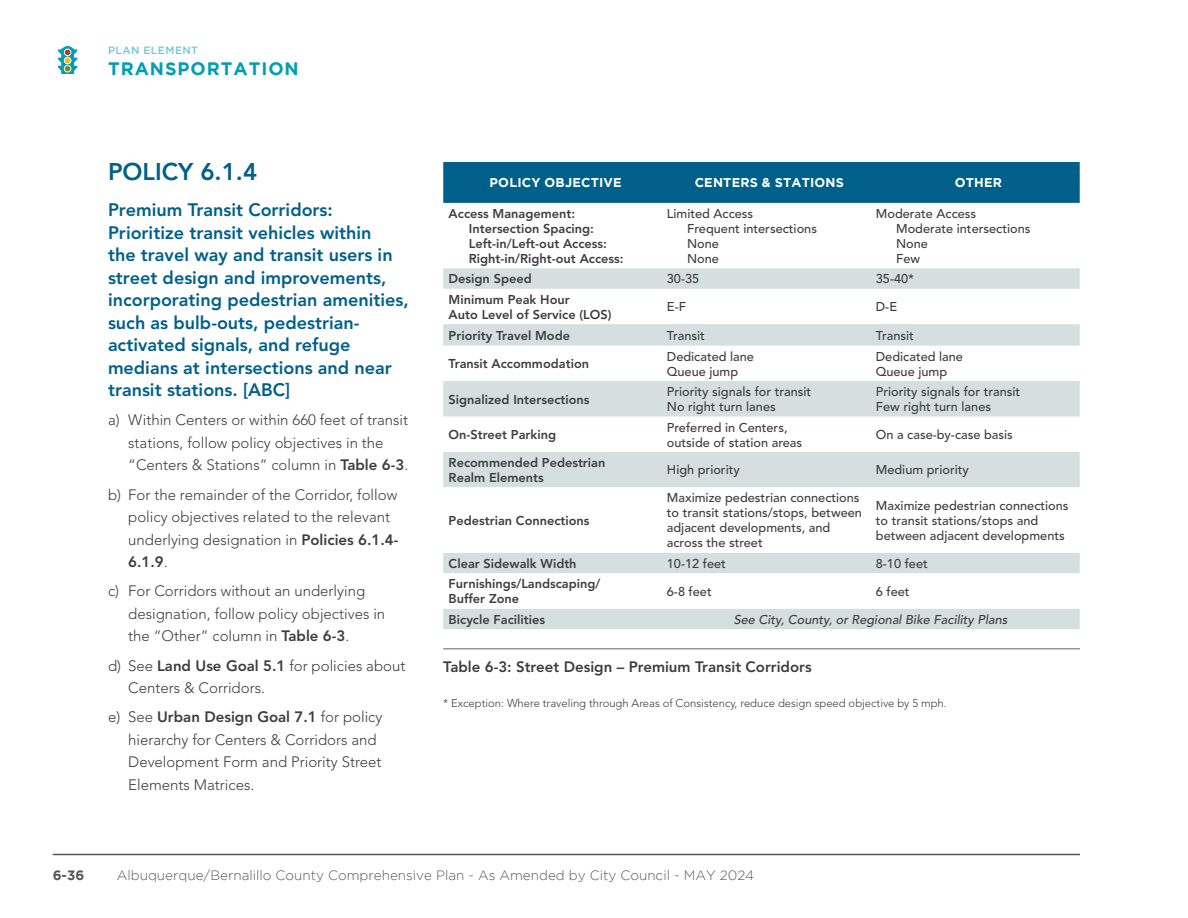
<style>
.page{position:relative;width:1188px;height:918px;background:#fff}
.page>*{position:absolute;margin:0;border:0;box-sizing:border-box;transform-origin:0 0}
.Policy_Header{font:800 24px "Avenir LT Std";color:#00608a}
.Body_Header__3_-_12pt{font:800 18px/22.5px "Avenir LT Std";color:#00608a}
.t1{font:700 18px "Gotham";letter-spacing:.055em;color:#009eb5}
.Policy_Subs{font:300 15px/22.5px "Avenir LT Std";color:#3e3e3f}
.Figure_Title{font:800 15px "Avenir LT Std";color:#3e3e3f}
.t2{font:300 13.5px "Gotham";color:#57585a}
.t3{font:700 13.5px "Gotham";color:#57585a}
.Chart_Table_Text{font:500 12.75px/15px "Avenir LT Std";color:#3e3e3f}
.Chart_Table_Text-2{font:800 12.75px/15px "Avenir LT Std";color:#3e3e3f}
.Chart_Table_Text-3{font:italic 500 12.75px "Avenir LT Std";color:#3e3e3f}
.Chart_Table_-_top_line{font:700 12.75px "Gotham";letter-spacing:.015em;color:#fff}
.Source_Text{font:300 11.25px "Avenir LT Std";color:#3e3e3f}
.t4{font:500 10.5px "Gotham";letter-spacing:.045em;color:#6fc6d5}
.s1{font-weight:800}
</style>
<div class="page">
<hr style="left:53px;top:854px;width:1027px;height:1px;background:#57585a">
<svg style="left:58px;top:46px;width:20px;height:28px"></svg>
<div style="left:64px;top:49px;width:7px;height:7px;background:#b4362f;border:1px solid #fff;border-radius:50%"></div>
<div style="left:64px;top:57px;width:7px;height:7px;background:#fcb615;border:1px solid #fff;border-radius:50%"></div>
<div style="left:64px;top:65px;width:7px;height:7px;background:#86821c;border:1px solid #fff;border-radius:50%"></div>
<hr style="left:443px;top:648px;width:637px;height:2px;background:#939598">
<div style="left:443px;top:162px;width:637px;height:41px;background:#00608a"></div>
<svg style="left:443px;top:268px;width:637px;height:361px;fill:#d5dfe0"></svg>
<svg style="left:443px;top:487px;width:637px;height:66px"></svg>
<svg style="left:443px;top:573px;width:637px;height:36px"></svg>
<div style="left:876px;top:495px;width:209px;height:50px;background:#fff"></div>
<p class="t4" style="left:108px;top:44px;width:92px">PLAN ELEMENT</p>
<h2 class="t1" style="left:108px;top:58px;width:192px">TRANSPORTATION</h2>
<p class="Policy_Header" style="left:108px;top:158px;width:151px">POLICY 6.1.4</p>
<p class="Body_Header__3_-_12pt" style="left:108px;top:199px;width:302px">Premium Transit Corridors:<br>Prioritize transit vehicles within<br>the travel way and transit users in street design and improvements, incorporating pedestrian amenities, such as bulb-outs, pedestrian&shy;activated signals, and refuge medians at intersections and near transit stations. [ABC]</p>
<p class="Policy_Subs" style="left:128px;top:409px;width:282px;text-indent:-20px">a) Within Centers or within 660 feet of transit stations, follow policy objectives in the “Centers &amp; Stations” column in <span class="s1">Table 6-3</span>.</p>
<p class="Policy_Subs" style="left:128px;top:483px;width:272px;text-indent:-20px">b) For the remainder of the Corridor, follow policy objectives related to the relevant underlying designation in <span class="s1">Policies 6.1.4- 6.1.9</span>.</p>
<p class="Policy_Subs" style="left:128px;top:580px;width:259px;text-indent:-20px">c) For Corridors without an underlying designation, follow policy objectives in the “Other” column in <span class="s1">Table 6-3</span>.</p>
<p class="Policy_Subs" style="left:128px;top:654px;width:279px;text-indent:-20px">d) See <span class="s1">Land Use Goal 5.1</span> for policies about<br>Centers &amp; Corridors.</p>
<p class="Policy_Subs" style="left:128px;top:706px;width:256px;text-indent:-20px">e) See <span class="s1">Urban Design Goal 7.1</span> for policy hierarchy for Centers &amp; Corridors and Development Form and Priority Street Elements Matrices.</p>
<p class="Chart_Table_-_top_line" style="left:490px;top:175px;width:134px">POLICY OBJECTIVE</p>
<p class="Chart_Table_-_top_line" style="left:695px;top:175px;width:151px">CENTERS &amp; STATIONS</p>
<p class="Chart_Table_-_top_line" style="left:955px;top:175px;width:49px">OTHER</p>
<p class="Chart_Table_Text-2" style="left:449px;top:206px;width:128px">Access Management:</p>
<p class="Chart_Table_Text-2" style="left:469px;top:221px;width:127px">Intersection Spacing:</p>
<p class="Chart_Table_Text-2" style="left:469px;top:236px;width:140px">Left-in/Left-out Access:</p>
<p class="Chart_Table_Text-2" style="left:469px;top:251px;width:156px">Right-in/Right-out Access:</p>
<p class="Chart_Table_Text" style="left:667px;top:206px;width:88px">Limited Access</p>
<p class="Chart_Table_Text" style="left:687px;top:221px;width:131px">Frequent intersections</p>
<p class="Chart_Table_Text" style="left:687px;top:236px;width:33px">None</p>
<p class="Chart_Table_Text" style="left:687px;top:251px;width:33px">None</p>
<p class="Chart_Table_Text" style="left:876px;top:206px;width:102px">Moderate Access</p>
<p class="Chart_Table_Text" style="left:896px;top:221px;width:136px">Moderate intersections</p>
<p class="Chart_Table_Text" style="left:896px;top:236px;width:33px">None</p>
<p class="Chart_Table_Text" style="left:896px;top:251px;width:26px">Few</p>
<p class="Chart_Table_Text-2" style="left:449px;top:271px;width:85px">Design Speed</p>
<p class="Chart_Table_Text" style="left:667px;top:272px;width:34px">30-35</p>
<p class="Chart_Table_Text" style="left:876px;top:272px;width:40px">35-40*</p>
<p class="Chart_Table_Text-2" style="left:449px;top:292px;width:123px">Minimum Peak Hour</p>
<p class="Chart_Table_Text-2" style="left:449px;top:307px;width:164px">Auto Level of Service (LOS)</p>
<p class="Chart_Table_Text" style="left:667px;top:300px;width:21px">E-F</p>
<p class="Chart_Table_Text" style="left:876px;top:300px;width:23px">D-E</p>
<p class="Chart_Table_Text-2" style="left:449px;top:328px;width:123px">Priority Travel Mode</p>
<p class="Chart_Table_Text" style="left:667px;top:328px;width:40px">Transit</p>
<p class="Chart_Table_Text" style="left:876px;top:328px;width:40px">Transit</p>
<p class="Chart_Table_Text-2" style="left:449px;top:356px;width:142px">Transit Accommodation</p>
<p class="Chart_Table_Text" style="left:667px;top:349px;width:89px">Dedicated lane</p>
<p class="Chart_Table_Text" style="left:667px;top:364px;width:73px">Queue jump</p>
<p class="Chart_Table_Text" style="left:876px;top:349px;width:89px">Dedicated lane</p>
<p class="Chart_Table_Text" style="left:876px;top:364px;width:73px">Queue jump</p>
<p class="Chart_Table_Text-2" style="left:449px;top:392px;width:142px">Signalized Intersections</p>
<p class="Chart_Table_Text-2" style="left:449px;top:427px;width:109px">On-Street Parking</p>
<p class="Chart_Table_Text" style="left:667px;top:384px;width:146px">Priority signals for transit</p>
<p class="Chart_Table_Text" style="left:667px;top:399px;width:110px">No right turn lanes</p>
<p class="Chart_Table_Text" style="left:876px;top:384px;width:146px">Priority signals for transit</p>
<p class="Chart_Table_Text" style="left:876px;top:399px;width:117px">Few right turn lanes</p>
<p class="Chart_Table_Text" style="left:667px;top:420px;width:122px">Preferred in Centers,</p>
<p class="Chart_Table_Text" style="left:667px;top:435px;width:137px">outside of station areas</p>
<p class="Chart_Table_Text" style="left:876px;top:427px;width:138px">On a case-by-case basis</p>
<p class="Chart_Table_Text-2" style="left:449px;top:455px;width:158px">Recommended Pedestrian<br>Realm Elements</p>
<p class="Chart_Table_Text" style="left:667px;top:463px;width:74px">High priority</p>
<p class="Chart_Table_Text" style="left:876px;top:463px;width:94px">Medium priority</p>
<p class="Chart_Table_Text-2" style="left:449px;top:513px;width:142px">Pedestrian Connections</p>
<p class="Chart_Table_Text" style="left:667px;top:491px;width:197px">Maximize pedestrian connections to transit stations/stops, between adjacent developments, and across the street</p>
<p class="Chart_Table_Text" style="left:876px;top:498px;width:194px">Maximize pedestrian connections to transit stations/stops and between adjacent developments</p>
<p class="Chart_Table_Text-2" style="left:449px;top:556px;width:129px">Clear Sidewalk Width</p>
<p class="Chart_Table_Text" style="left:667px;top:556px;width:61px">10-12 feet</p>
<p class="Chart_Table_Text" style="left:876px;top:556px;width:53px">8-10 feet</p>
<p class="Chart_Table_Text-2" style="left:449px;top:576px;width:153px">Furnishings/Landscaping/<br>Buffer Zone</p>
<p class="Chart_Table_Text" style="left:667px;top:584px;width:46px">6-8 feet</p>
<p class="Chart_Table_Text" style="left:876px;top:584px;width:35px">6 feet</p>
<p class="Chart_Table_Text-2" style="left:449px;top:612px;width:98px">Bicycle Facilities</p>
<p class="Chart_Table_Text-3" style="left:734px;top:612px;width:275px">See City, County, or Regional Bike Facility Plans</p>
<p class="Figure_Title" style="left:443px;top:657px;width:370px">Table 6-3: Street Design – Premium Transit Corridors</p>
<p class="Source_Text" style="left:443px;top:696px;width:505px">* Exception: Where traveling through Areas of Consistency, reduce design speed objective by 5 mph.</p>
<p class="t3" style="left:53px;top:867px;width:33px">6-36</p>
<p class="t2" style="left:117px;top:868px;width:639px">Albuquerque/Bernalillo County Comprehensive Plan - As Amended by City Council - MAY 2024</p>
</div>
